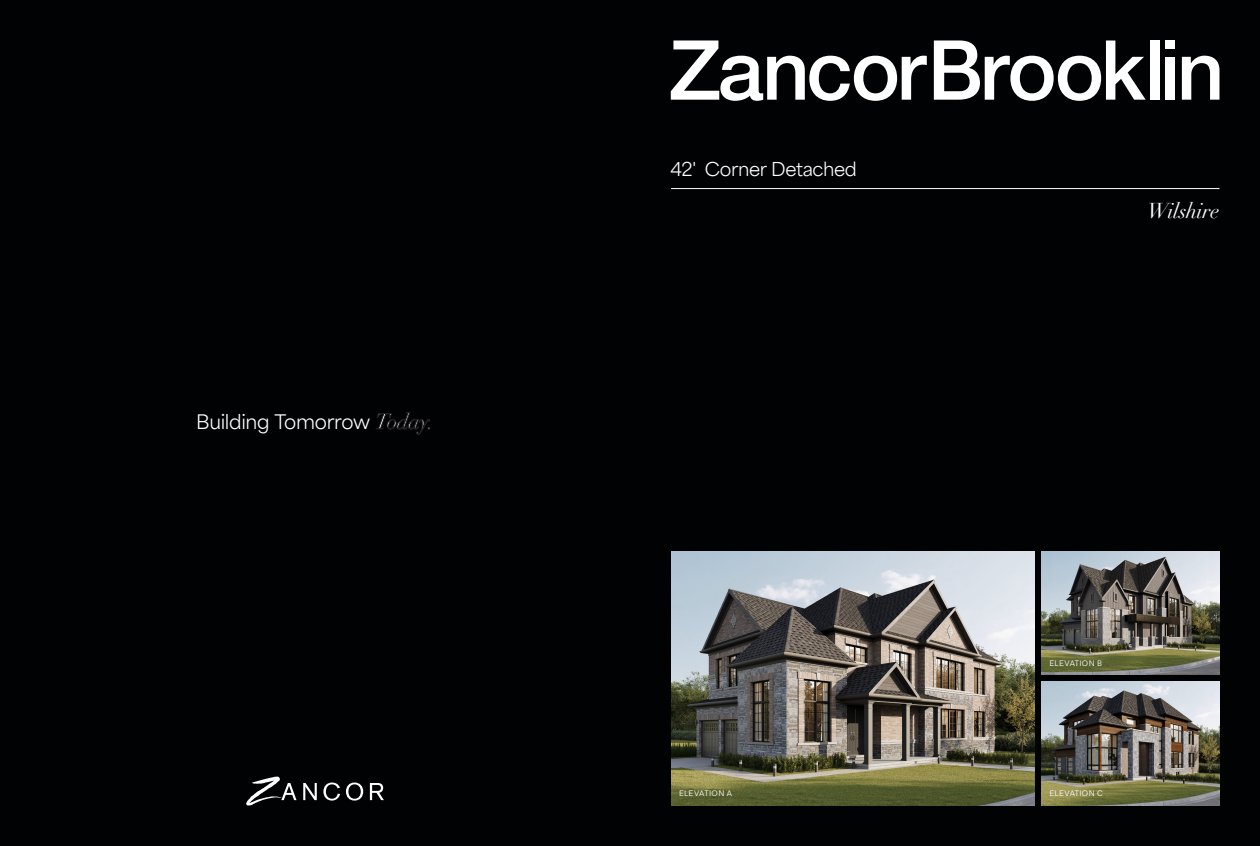
<style>
.page{position:relative;width:1260px;height:846px;background:#010203}
.page>*{position:absolute;margin:0;border:0;box-sizing:border-box;transform-origin:0 0}
.t1{font:italic 21px "Didot";letter-spacing:-.02em;color:#fff}
.t2{font:18.8px "Area Normal";letter-spacing:-.02em;color:#fff}
.t3{font:18px "Area Normal";letter-spacing:-.025em;color:#fff}
.t4{font:8px "ABC Oracle Light Unlicensed Trial";letter-spacing:.04em;color:#fff}
.s1{font-family:"Didot";font-style:italic;font-size:21.5px}
</style>
<div class="page">
<hr style="left:671px;top:188px;width:548px;height:1px;background:#fff">
<svg style="left:671px;top:41px;width:256px;height:60px"></svg>
<div style="left:1165px;top:40px;width:10px;height:9px;background:#fff"></div>
<div style="left:1150px;top:40px;width:10px;height:60px;background:#fff"></div>
<svg style="left:1182px;top:56px;width:38px;height:44px"></svg>
<div style="left:1165px;top:57px;width:10px;height:43px;background:#fff"></div>
<svg style="left:934px;top:40px;width:212px;height:61px"></svg>
<svg style="left:303px;top:783px;width:14px;height:17px"></svg>
<svg style="left:323px;top:783px;width:17px;height:18px"></svg>
<svg style="left:346px;top:783px;width:17px;height:18px"></svg>
<svg style="left:370px;top:783px;width:14px;height:17px"></svg>
<svg style="left:246px;top:776px;width:51px;height:30px"></svg>
<img style="left:671px;top:551px;width:363px;height:255px">
<img style="left:1041px;top:551px;width:179px;height:123px">
<img style="left:1041px;top:682px;width:179px;height:124px">
<p class="t2" style="left:196px;top:405px;width:239px">Building Tomorrow <span class="s1">Today.</span></p>
<p class="t3" style="left:670px;top:153px;width:188px">42' Corner Detached</p>
<p class="t4" style="left:679px;top:788px;width:54px">ELEVATION A</p>
<p class="t1" style="left:1148px;top:198px;width:73px">Wilshire</p>
<p class="t4" style="left:1049px;top:657px;width:54px">ELEVATION B</p>
<p class="t4" style="left:1049px;top:788px;width:55px">ELEVATION C</p>
</div>
